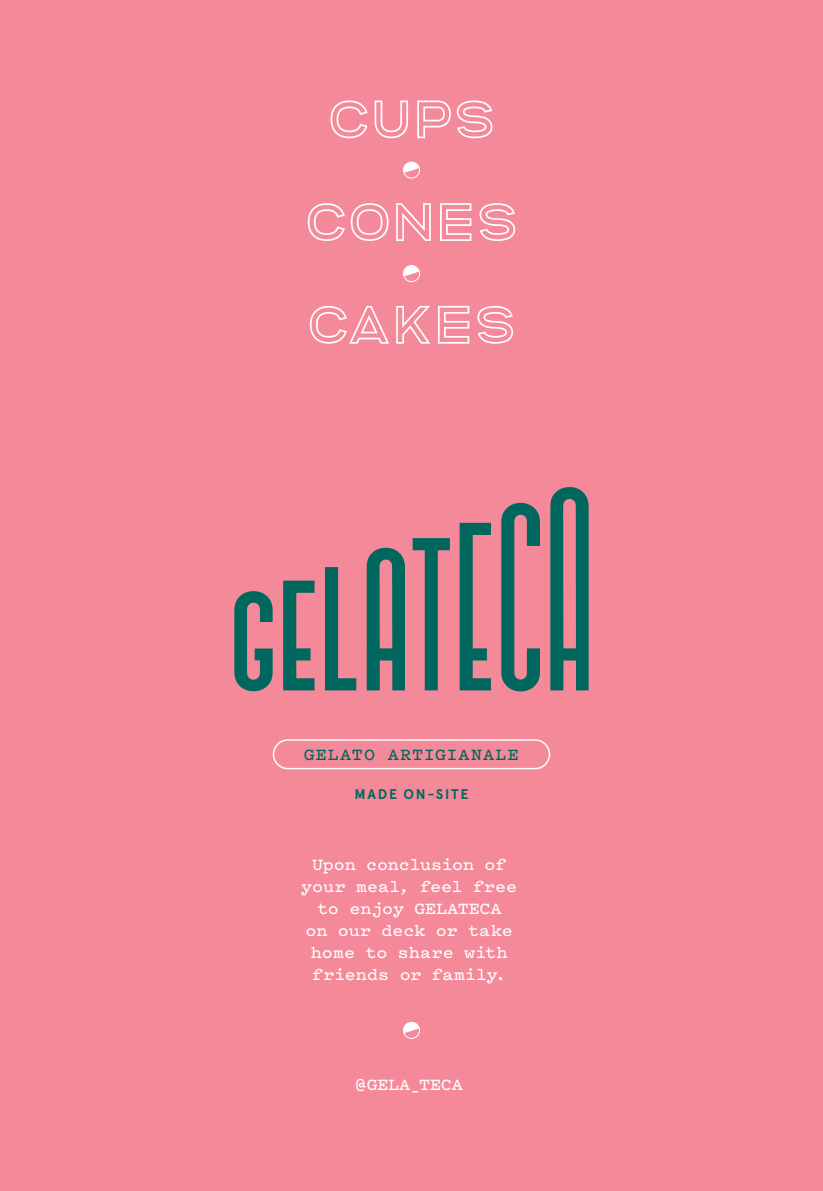
<style>
.page{position:relative;width:823px;height:1191px;background:#fff}
.page>*{position:absolute;margin:0;border:0;box-sizing:border-box;transform-origin:0 0}
.LARGE_HEADER{font:54px "Altero";letter-spacing:.02em;color:#fff}
.DESCRIPTORS{font:600 18px/22px "Pitch";letter-spacing:-.005em;color:#fff;text-align:center}
.DESCRIPTORS-2{font:600 18px "Pitch";letter-spacing:.05em;color:#00675e}
.DESCRIPTORS-3{font:700 14px "Apercu";letter-spacing:.12em;color:#00675e}
</style>
<div class="page">
<div style="left:0;top:0;width:822px;height:1191px;background:#f48999"></div>
<svg style="left:459px;top:523px;width:31px;height:167px"></svg>
<svg style="left:283px;top:580px;width:31px;height:110px"></svg>
<svg style="left:325px;top:567px;width:31px;height:123px"></svg>
<svg style="left:412px;top:538px;width:37px;height:152px"></svg>
<svg style="left:501px;top:503px;width:38px;height:188px"></svg>
<svg style="left:366px;top:547px;width:39px;height:143px"></svg>
<svg style="left:550px;top:487px;width:38px;height:203px"></svg>
<svg style="left:234px;top:591px;width:38px;height:100px"></svg>
<div style="left:272px;top:739px;width:278px;height:30px;border:2px solid #fff;border-radius:14px"></div>
<svg style="left:403px;top:162px;width:16px;height:16px"></svg>
<div style="left:403px;top:162px;width:16px;height:16px;border:1px solid #fff;border-radius:50%"></div>
<svg style="left:403px;top:265px;width:16px;height:17px"></svg>
<div style="left:403px;top:265px;width:16px;height:17px;border:1px solid #fff;border-radius:50%"></div>
<svg style="left:403px;top:1022px;width:16px;height:16px"></svg>
<div style="left:403px;top:1022px;width:16px;height:16px;border:1px solid #fff;border-radius:50%"></div>
<p class="LARGE_HEADER" style="left:327px;top:80px;width:170px">CUPS</p>
<p class="LARGE_HEADER" style="left:304px;top:183px;width:215px">CONES</p>
<p class="LARGE_HEADER" style="left:306px;top:286px;width:211px">CAKES</p>
<p class="DESCRIPTORS-2" style="left:303px;top:741px;width:216px">GELATO ARTIGIANALE</p>
<p class="DESCRIPTORS-3" style="left:354px;top:785px;width:115px">MADE ON-SITE</p>
<p class="DESCRIPTORS" style="left:301px;top:853px;width:217px">Upon conclusion of your meal, feel free to enjoy GELATECA<br>on our deck or take home to share with friends or family.</p>
<p class="DESCRIPTORS" style="left:355px;top:1073px;width:109px">@GELA_TECA</p>
</div>
